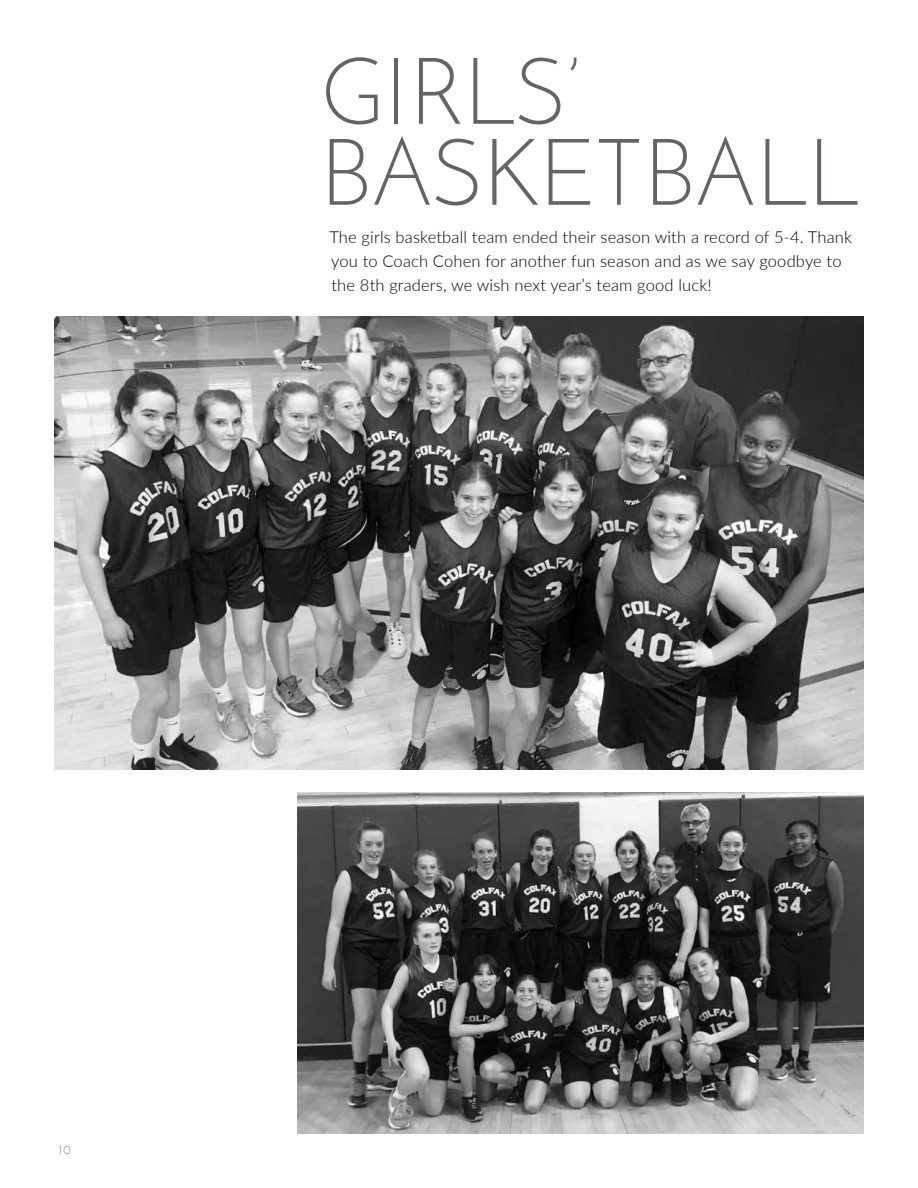
<style>
.page{position:relative;width:918px;height:1188px;background:#fff}
.page>*{position:absolute;margin:0;border:0;box-sizing:border-box;transform-origin:0 0}
.t1{font:300 93px/81px "Josefin Sans";color:#636466}
.t2{font:300 16.5px/24px "Lato";letter-spacing:.01em;color:#000}
.t3{font:300 12px "Josefin Sans";color:#636466}
</style>
<div class="page">
<img style="left:54px;top:316px;width:810px;height:453px">
<img style="left:297px;top:793px;width:567px;height:341px">
<h1 class="t1" style="left:319px;top:50px;width:541px">GIRLS’<br>BASKETBALL</h1>
<p class="t2" style="left:329px;top:224px;width:524px">The girls basketball team ended their season with a record of 5-4. Thank you to Coach Cohen for another fun season and as we say goodbye to the 8th graders, we wish next year’s team good luck!</p>
<p class="t3" style="left:59px;top:1142px;width:14px">10</p>
</div>
